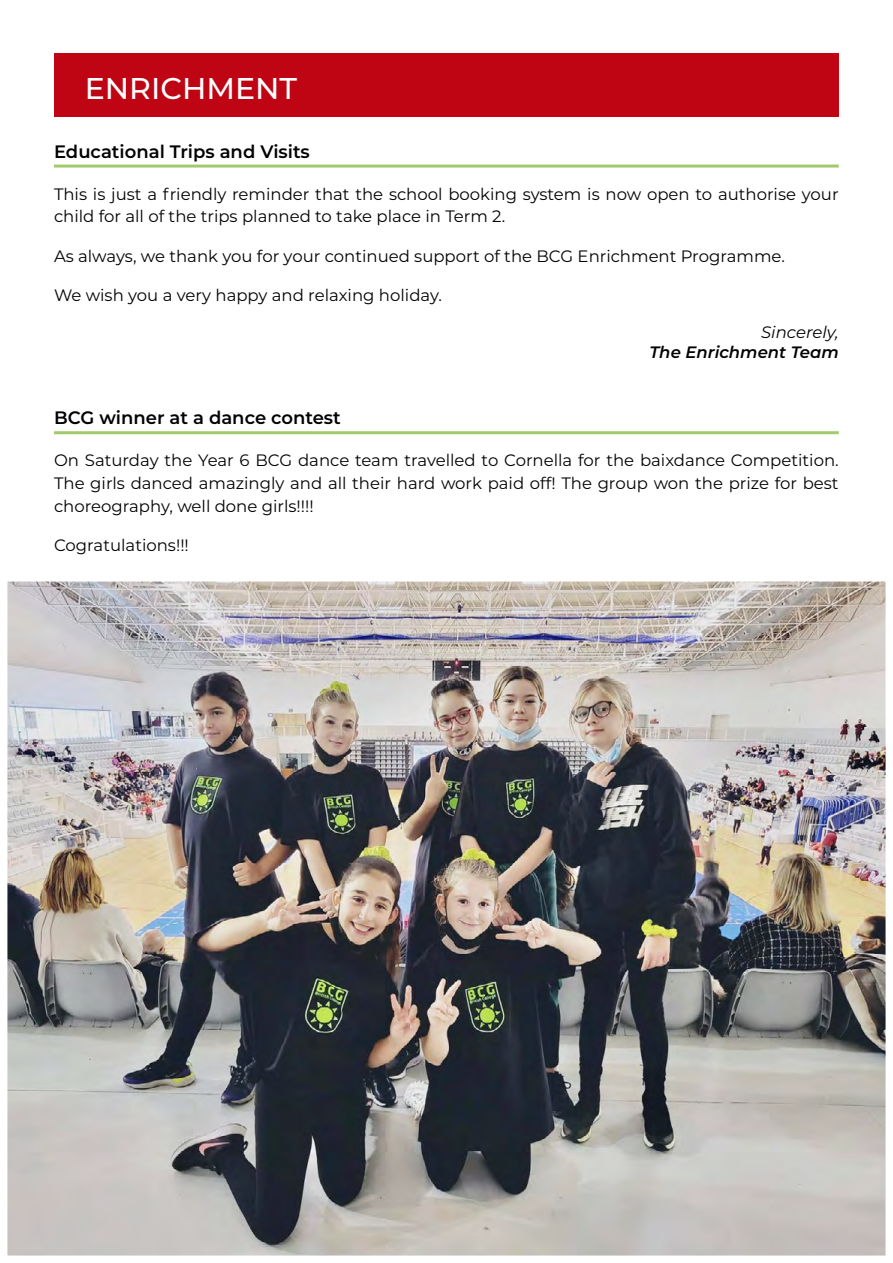
<style>
.page{position:relative;width:893px;height:1263px;background:#fff}
.page>*{position:absolute;margin:0;border:0;box-sizing:border-box;transform-origin:0 0}
.t1{font:500 30px "Montserrat";color:#fff}
.t2{font:600 18px "Montserrat";color:#020203}
.t3{font:16.5px/22.5px "Montserrat";color:#020203}
.t4{font:italic 600 16.5px "Montserrat";color:#020203}
.t5{font:italic 16.5px "Montserrat";color:#020203}
</style>
<div class="page">
<hr style="left:54px;top:165px;width:785px;height:3px;background:#a2ca6d">
<hr style="left:54px;top:431px;width:785px;height:3px;background:#a2ca6d">
<img style="left:8px;top:582px;width:877px;height:673px">
<div style="left:0;top:574px;width:893px;height:689px;border:7px solid #fff"></div>
<svg style="left:892px;top:574px;width:1px;height:689px"></svg>
<div style="left:54px;top:53px;width:785px;height:64px;background:#bf0413"></div>
<h1 class="t1" style="left:85px;top:68px;width:214px">ENRICHMENT</h1>
<p class="t2" style="left:54px;top:139px;width:257px">Educational Trips and Visits</p>
<p class="t3" style="left:54px;top:182px;width:786px">This is just a friendly reminder that the school booking system is now open to authorise your child for all of the trips planned to take place in Term 2.</p>
<p class="t3" style="left:54px;top:244px;width:733px">As always, we thank you for your continued support of the BCG Enrichment Programme.</p>
<p class="t3" style="left:54px;top:284px;width:389px">We wish you a very happy and relaxing holiday.</p>
<p class="t5" style="left:761px;top:321px;width:79px">Sincerely,</p>
<p class="t4" style="left:649px;top:340px;width:191px">The Enrichment Team</p>
<p class="t2" style="left:54px;top:405px;width:288px">BCG winner at a dance contest</p>
<p class="t3" style="left:54px;top:449px;width:786px;text-align:justify">On Saturday the Year 6 BCG dance team travelled to Cornella for the baixdance Competition.<br>The girls danced amazingly and all their hard work paid off! The group won the prize for best choreography, well done girls!!!!</p>
<p class="t3" style="left:54px;top:533px;width:136px">Cogratulations!!!</p>
</div>
